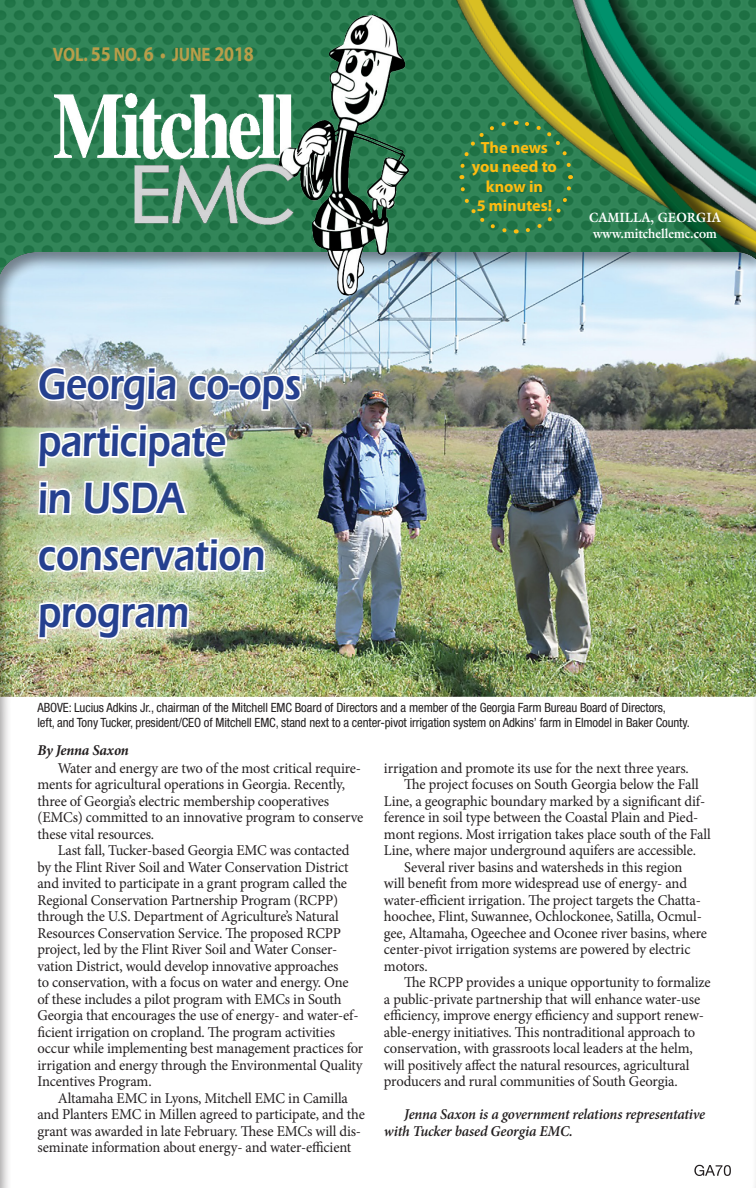
<style>
.page{position:relative;width:756px;height:1188px;background:#fff}
.page>*{position:absolute;margin:0;border:0;box-sizing:border-box;transform-origin:0 0}
.t1{font:600 45.3px/57px "Itc Eras";letter-spacing:-.01em;color:#25408f;scale:.83 1}
.t2{font:700 19.5px "Myriad Pro";letter-spacing:-.01em;color:#b89e4a;scale:.86 1}
.t3{font:700 16.2px/19.5px "Myriad Pro";color:#febc11;text-align:center}
.t4{font:15px/16.5px "Minion Pro";letter-spacing:-.01em;color:#231f20}
.t5{font:italic 600 15px/16.5px "Minion Pro";letter-spacing:-.01em;color:#231f20}
.t6{font:italic 700 15px "Minion Pro";letter-spacing:-.015em;color:#231f20}
.t7{font:700 13.5px/16.2px "Galliard";color:#fff;scale:.9 1}
.t8{font:condensed 12.75px/15px "Helvetica Neue";letter-spacing:-.01em;color:#231f20}
.s1{font-size:21px}
</style>
<div class="page">
<svg style="left:0;top:0;width:441px;height:251px;background:#2a7d50"></svg>
<img style="left:441px;top:0;width:114px;height:251px">
<img style="left:555px;top:0;width:12px;height:251px">
<img style="left:567px;top:0;width:189px;height:251px">
<div style="left:0;top:251px;width:756px;height:937px;background:#231f20;opacity:.5"></div>
<svg style="left:694px;top:1165px;width:37px;height:11px"></svg>
<img style="left:54px;top:14px;width:354px;height:282px">
<div style="left:14px;top:342px;width:312px;height:322px;background:#fff;opacity:.75"></div>
<svg style="left:37px;top:365px;width:141px;height:48px"></svg>
<svg style="left:187px;top:373px;width:44px;height:30px"></svg>
<svg style="left:237px;top:373px;width:66px;height:39px"></svg>
<svg style="left:36px;top:422px;width:192px;height:47px"></svg>
<img style="left:36px;top:478px;width:231px;height:367px">
<h2 class="t2" style="left:53px;top:42px;width:235px">VOL. <span class="s1">55</span> NO. <span class="s1">6</span> • JUNE <span class="s1">2018</span></h2>
<h1 class="t1" style="left:38px;top:356px;width:319px">Georgia co-ops participate<br>in USDA conservation program</h1>
<p class="t3" style="left:472px;top:137px;width:87px">The news you need to know in<br>5 minutes!</p>
<p class="t7" style="left:589px;top:209px;width:148px">CAMILLA, GEORGIA www.mitchellemc.com</p>
<p class="t8" style="left:38px;top:700px;width:654px">ABOVE: Lucius Adkins Jr., chairman of the Mitchell EMC Board of Directors and a member of the Georgia Farm Bureau Board of Directors,<br>left, and Tony Tucker, president/CEO of Mitchell EMC, stand next to a center-pivot irrigation system on Adkins’ farm in Elmodel in Baker County.</p>
<p class="t6" style="left:38px;top:740px;width:93px">By Jenna Saxon</p>
<p class="t4" style="left:37px;top:760px;width:327px;text-indent:20px">Water and energy are two of the most critical require&shy;ments for agricultural operations in Georgia. Recently, three of Georgia’s electric membership cooperatives (EMCs) committed to an innovative program to conserve these vital resources.</p>
<p class="t4" style="left:37px;top:842px;width:327px;text-indent:20px">Last fall, Tucker-based Georgia EMC was contacted by the Flint River Soil and Water Conservation District and invited to participate in a grant program called the Regional Conservation Partnership Program (RCPP) through the U.S. Department of Agriculture’s Natural Resources Conservation Service. The proposed RCPP project, led by the Flint River Soil and Water Conser&shy;vation District, would develop innovative approaches<br>to conservation, with a focus on water and energy. One of these includes a pilot program with EMCs in South Georgia that encourages the use of energy- and water-ef&shy;ficient irrigation on cropland. The program activities occur while implementing best management practices for irrigation and energy through the Environmental Quality Incentives Program.</p>
<p class="t4" style="left:37px;top:1090px;width:329px;text-indent:20px">Altamaha EMC in Lyons, Mitchell EMC in Camilla and Planters EMC in Millen agreed to participate, and the grant was awarded in late February. These EMCs will dis&shy;seminate information about energy- and water-efficient</p>
<p class="t4" style="left:384px;top:760px;width:306px">irrigation and promote its use for the next three years.</p>
<p class="t4" style="left:404px;top:776px;width:296px">The project focuses on South Georgia below the Fall</p>
<p class="t4" style="left:384px;top:793px;width:323px">Line, a geographic boundary marked by a significant dif-</p>
<p class="t4" style="left:384px;top:809px;width:316px">ference in soil type between the Coastal Plain and Pied-</p>
<p class="t4" style="left:384px;top:826px;width:328px">mont regions. Most irrigation takes place south of the Fall</p>
<p class="t4" style="left:384px;top:842px;width:314px">Line, where major underground aquifers are accessible.</p>
<p class="t4" style="left:404px;top:859px;width:280px">Several river basins and watersheds in this region</p>
<p class="t4" style="left:384px;top:875px;width:305px">will benefit from more widespread use of energy- and</p>
<p class="t4" style="left:384px;top:892px;width:318px">water-efficient irrigation. The project targets the Chatta-</p>
<p class="t4" style="left:384px;top:908px;width:319px">hoochee, Flint, Suwannee, Ochlockonee, Satilla, Ocmul-</p>
<p class="t4" style="left:384px;top:925px;width:325px">gee, Altamaha, Ogeechee and Oconee river basins, where</p>
<p class="t4" style="left:384px;top:941px;width:308px">center-pivot irrigation systems are powered by electric</p>
<p class="t4" style="left:384px;top:958px;width:45px">motors.</p>
<p class="t4" style="left:404px;top:974px;width:308px">The RCPP provides a unique opportunity to formalize</p>
<p class="t4" style="left:384px;top:991px;width:318px">a public-private partnership that will enhance water-use</p>
<p class="t4" style="left:384px;top:1007px;width:322px">efficiency, improve energy efficiency and support renew-</p>
<p class="t4" style="left:384px;top:1024px;width:313px">able-energy initiatives. This nontraditional approach to</p>
<p class="t4" style="left:384px;top:1040px;width:310px">conservation, with grassroots local leaders at the helm,</p>
<p class="t4" style="left:384px;top:1057px;width:307px">will positively affect the natural resources, agricultural</p>
<p class="t4" style="left:384px;top:1073px;width:295px">producers and rural communities of South Georgia.</p>
<p class="t5" style="left:384px;top:1106px;width:323px;text-indent:20px">Jenna Saxon is a government relations representative with Tucker based Georgia EMC.</p>
</div>
